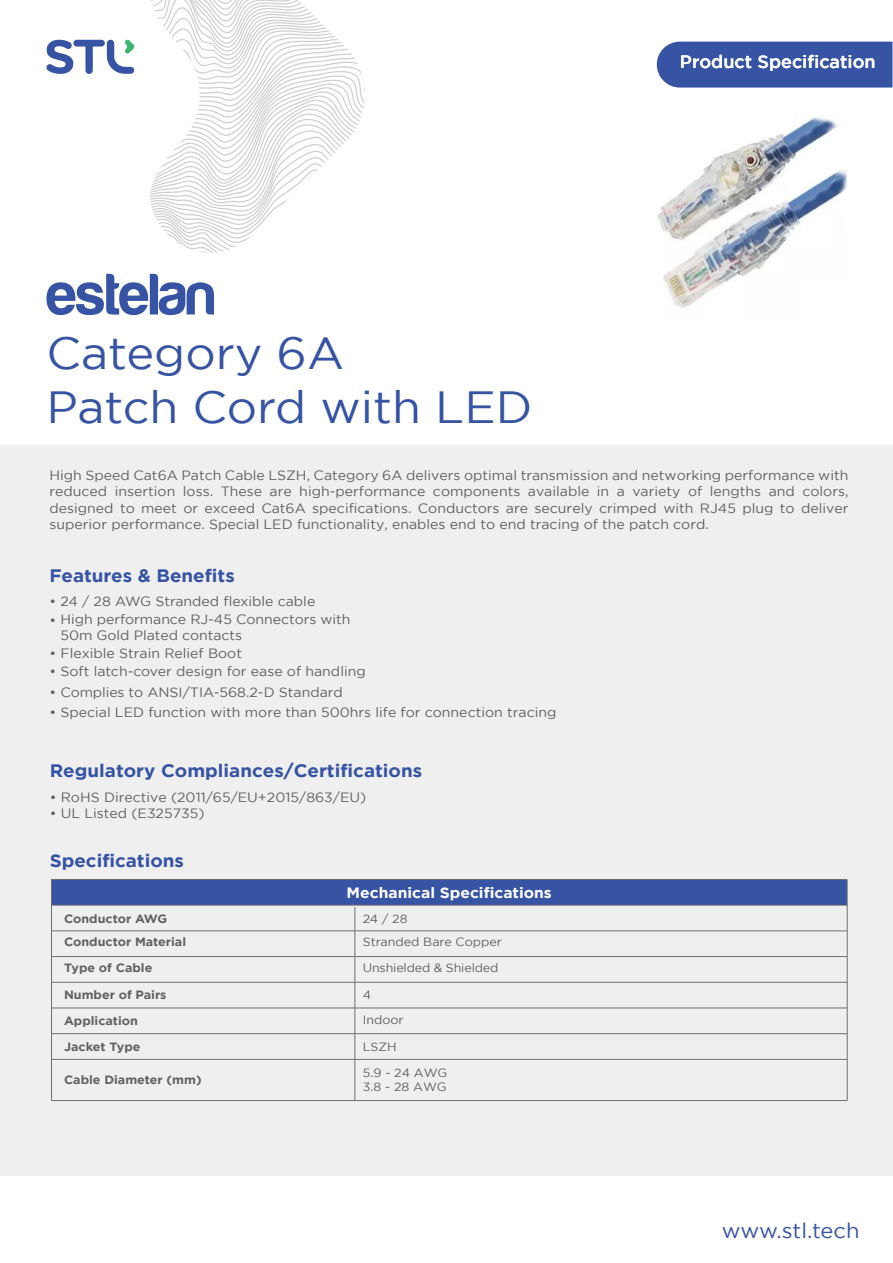
<style>
.page{position:relative;width:893px;height:1263px;background:#fff}
.page>*{position:absolute;margin:0;border:0;box-sizing:border-box;transform-origin:0 0}
.t1{font:45px/54px "Gotham";color:#3653a4;scale:1.04 1}
.t2{font:21px "Gotham";letter-spacing:-.01em;color:#3653a4;scale:1.04 1}
.t3{font:700 18px "Gotham";color:#3653a4;scale:1.04 1}
.t4{font:500 18px "Gotham";color:#fff}
.t5{font:700 15px "Gotham";color:#fff;scale:1.04 1}
.t6{font:13.5px/16.2px "Gotham";color:#606161;scale:1.04 1}
.t7{font:700 12px/25.8px "Gotham";color:#606161;scale:1.04 1}
.t8{font:12px/23.4px "Gotham";color:#606161;scale:1.04 1}
</style>
<div class="page">
<div style="left:0;top:445px;width:893px;height:730px;background:#f0efef"></div>
<div style="left:657px;top:42px;width:235px;height:46px;background:#3653a4"></div>
<svg style="left:150px;top:0;width:215px;height:253px"></svg>
<svg style="left:46px;top:40px;width:88px;height:34px"></svg>
<div style="left:51px;top:880px;width:796px;height:25px;background:#3653a4"></div>
<hr style="left:51px;top:879px;width:796px;height:1px;background:#6e6f72">
<hr style="left:52px;top:905px;width:795px;height:1px;background:#6e6f72">
<hr style="left:52px;top:956px;width:795px;height:1px;background:#6e6f72">
<hr style="left:52px;top:930px;width:795px;height:1px;background:#6e6f72">
<hr style="left:52px;top:982px;width:795px;height:1px;background:#6e6f72">
<hr style="left:52px;top:1007px;width:795px;height:1px;background:#6e6f72">
<hr style="left:52px;top:1033px;width:795px;height:1px;background:#6e6f72">
<hr style="left:52px;top:1059px;width:795px;height:1px;background:#6e6f72">
<hr style="left:52px;top:1100px;width:795px;height:1px;background:#6e6f72">
<hr style="left:847px;top:879px;width:1px;height:221px;background:#6e6f72">
<hr style="left:51px;top:879px;width:1px;height:221px;background:#6e6f72">
<hr style="left:354px;top:907px;width:1px;height:193px;background:#6e6f72">
<img style="left:657px;top:117px;width:189px;height:191px">
<svg style="left:46px;top:274px;width:168px;height:41px"></svg>
<h1 class="t1" style="left:46px;top:325px;width:469px">Category 6A<br>Patch Cord with LED</h1>
<h3 class="t4" style="left:680px;top:52px;width:197px">Product Specification</h3>
<p class="t6" style="left:49px;top:467px;width:770px;text-align:justify">High Speed Cat6A Patch Cable LSZH, Category 6A delivers optimal transmission and networking performance with reduced insertion loss. These are high-performance components available in a variety of lengths and colors, designed to meet or exceed Cat6A specifications. Conductors are securely crimped with RJ45 plug to deliver superior performance. Special LED functionality, enables end to end tracing of the patch cord.</p>
<h3 class="t3" style="left:49px;top:566px;width:180px">Features &amp; Benefits</h3>
<p class="t6" style="left:60px;top:611px;width:280px;text-indent:-11px">• High performance RJ-45 Connectors with<br>50m Gold Plated contacts</p>
<p class="t6" style="left:49px;top:593px;width:257px">• 24 / 28 AWG Stranded flexible cable</p>
<p class="t6" style="left:49px;top:645px;width:187px">• Flexible Strain Relief Boot</p>
<p class="t6" style="left:49px;top:663px;width:306px">• Soft latch-cover design for ease of handling</p>
<p class="t6" style="left:49px;top:684px;width:283px">• Complies to ANSI/TIA-568.2-D Standard</p>
<p class="t6" style="left:49px;top:704px;width:489px">• Special LED function with more than 500hrs life for connection tracing</p>
<h3 class="t3" style="left:50px;top:760px;width:360px">Regulatory Compliances/Certifications</h3>
<p class="t6" style="left:50px;top:789px;width:306px">• RoHS Directive (2011/65/EU+2015/863/EU)</p>
<p class="t6" style="left:50px;top:805px;width:150px">• UL Listed (E325735)</p>
<h3 class="t3" style="left:50px;top:850px;width:131px">Specifications</h3>
<p class="t7" style="left:64px;top:906px;width:119px;line-height:23.4px">Conductor AWG<br>Conductor Material</p>
<p class="t7" style="left:64px;top:954px;width:86px">Type of Cable</p>
<p class="t7" style="left:64px;top:982px;width:100px">Number of Pairs<br>Application<br>Jacket Type</p>
<p class="t7" style="left:64px;top:1066px;width:134px">Cable Diameter (mm)</p>
<p class="t5" style="left:347px;top:884px;width:199px">Mechanical Specifications</p>
<p class="t8" style="left:363px;top:906px;width:135px">24 / 28<br>Stranded Bare Copper</p>
<p class="t8" style="left:363px;top:956px;width:132px">Unshielded &amp; Shielded</p>
<p class="t8" style="left:363px;top:982px;width:41px;line-height:24.8px">4<br>Indoor</p>
<p class="t8" style="left:363px;top:1034px;width:83px;line-height:25.5px">LSZH<br>5.9 - 24 AWG</p>
<p class="t8" style="left:363px;top:1075px;width:82px">3.8 - 28 AWG</p>
<h2 class="t2" style="left:722px;top:1219px;width:134px">www.stl.tech</h2>
</div>
